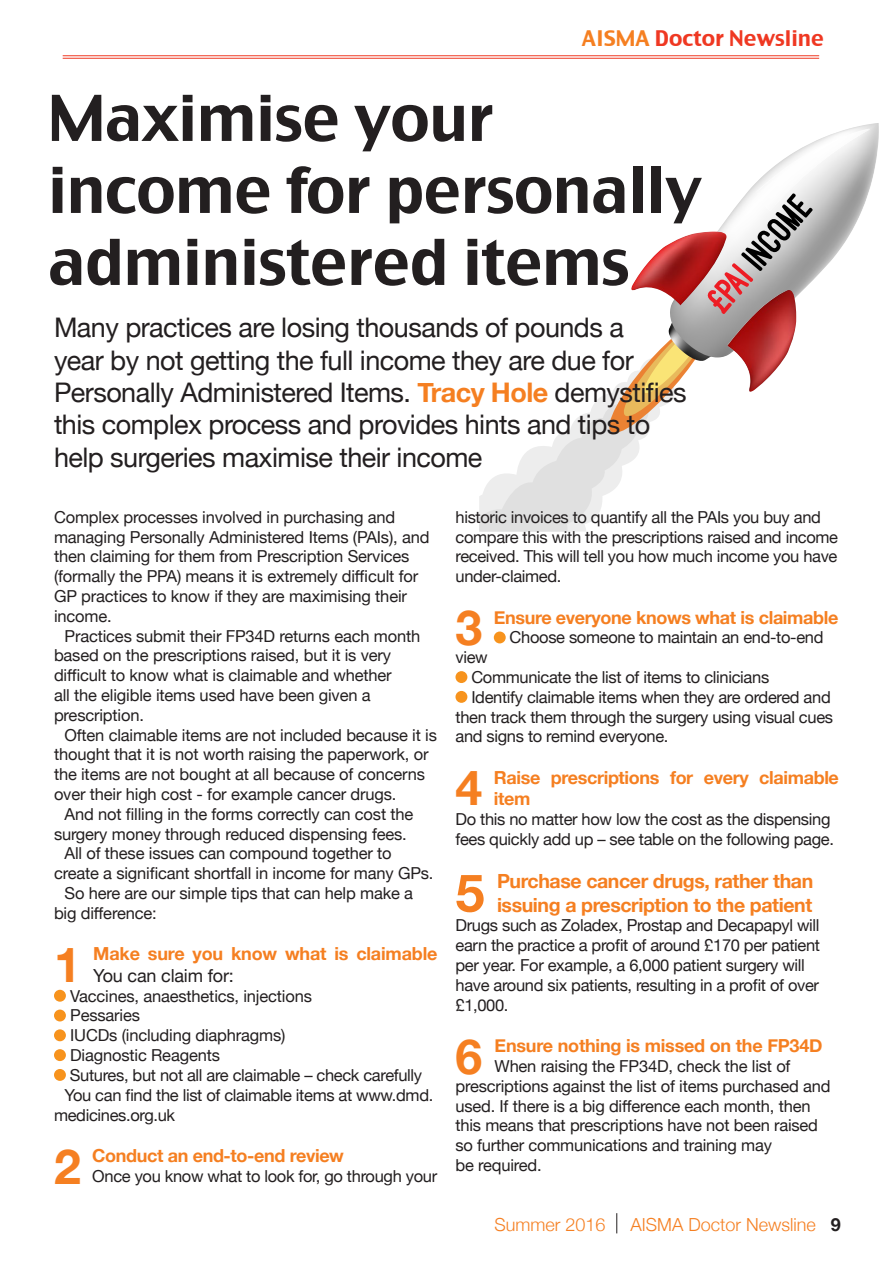
<style>
.page{position:relative;width:893px;height:1263px;background:#fff}
.page>*{position:absolute;margin:0;border:0;box-sizing:border-box;transform-origin:0 0}
.HEAD2{font:61.5px "Charcoal CY";letter-spacing:-.01em;color:#231f20}
.cross{font:700 52.2px "Helvetica Neue";color:#f57f21}
.crosshead{font:700 48.3px "Helvetica Neue";color:#f57f21}
.t1{font:800 38.55px "Ostrich Sans";color:#000}
.stand{font:27px/32.4px "Helvetica Neue";letter-spacing:-.02em;color:#231f20}
.t2{font:21px "Charcoal CY";color:#ef3822}
.cross-2{font:700 19.5px/23.4px "Helvetica Neue";letter-spacing:-.02em;color:#f57f21}
.crosshead-2{font:700 18px/21.6px "Helvetica Neue";letter-spacing:-.02em;color:#f57f21}
.t3{font:300 18px "Helvetica Neue";color:#f57f21}
.no_ind{font:16.5px/19.8px "Helvetica Neue";letter-spacing:-.02em;color:#231f20}
.with_ind{font:16.5px/19.8px "Helvetica Neue";letter-spacing:-.01em;color:#231f20}
.s1{color:#f57f21}
.s2{color:#ed1c24}
.s3{font-weight:700;color:#f57f21}
.s4{font-weight:400;color:#231f20}
.s5{font-weight:700;color:#231f20}
</style>
<div class="page">
<svg style="left:479px;top:342px;width:215px;height:189px"></svg>
<img style="left:668px;top:327px;width:54px;height:34px">
<img style="left:670px;top:123px;width:209px;height:234px">
<img style="left:757px;top:129px;width:113px;height:82px">
<img style="left:727px;top:290px;width:69px;height:102px">
<img style="left:631px;top:232px;width:96px;height:73px">
<svg style="left:616px;top:1213px;width:1px;height:20px"></svg>
<hr style="left:63px;top:55px;width:756px;height:1px;background:#ef3822">
<hr style="left:63px;top:58px;width:756px;height:1px;background:#ef3822">
<div style="left:54px;top:990px;width:12px;height:12px;background:#f7931d;border-radius:50%"></div>
<div style="left:54px;top:1009px;width:12px;height:12px;background:#f7931d;border-radius:50%"></div>
<div style="left:54px;top:1029px;width:12px;height:12px;background:#f7931d;border-radius:50%"></div>
<div style="left:54px;top:1049px;width:12px;height:12px;background:#f7931d;border-radius:50%"></div>
<div style="left:54px;top:1069px;width:12px;height:12px;background:#f7931d;border-radius:50%"></div>
<div style="left:494px;top:631px;width:12px;height:12px;background:#f7931d;border-radius:50%"></div>
<div style="left:455px;top:671px;width:12px;height:12px;background:#f7931d;border-radius:50%"></div>
<div style="left:455px;top:691px;width:12px;height:12px;background:#f7931d;border-radius:50%"></div>
<p class="t2" style="left:582px;top:25px;width:244px"><span class="s1">AISMA</span> Doctor Newsline</p>
<p class="HEAD2" style="left:48px;top:79px;width:447px">Maximise your</p>
<p class="HEAD2" style="left:48px;top:151px;width:656px">income for personally</p>
<p class="HEAD2" style="left:48px;top:223px;width:583px">administered items</p>
<h3 class="t1" style="left:699px;top:293px;width:141px;rotate:-50deg"><span class="s2">£PAI</span> income</h3>
<p class="stand" style="left:54px;top:313px;width:634px">Many practices are losing thousands of pounds a<br>year by not getting the full income they are due for Personally Administered Items. <span class="s3">Tracy Hole</span> demystifies this complex process and provides hints and tips to help surgeries maximise their income</p>
<p class="with_ind" style="left:54px;top:508px;width:377px">Complex processes involved in purchasing and managing Personally Administered Items (PAIs), and then claiming for them from Prescription Services (formally the PPA) means it is extremely difficult for GP practices to know if they are maximising their income.</p>
<p class="with_ind" style="left:54px;top:627px;width:368px;text-indent:10px">Practices submit their FP34D returns each month based on the prescriptions raised, but it is very difficult to know what is claimable and whether<br>all the eligible items used have been given a prescription.</p>
<p class="with_ind" style="left:54px;top:726px;width:384px;text-indent:10px">Often claimable items are not included because it is thought that it is not worth raising the paperwork, or the items are not bought at all because of concerns over their high cost - for example cancer drugs.</p>
<p class="with_ind" style="left:54px;top:805px;width:361px;text-indent:10px">And not filling in the forms correctly can cost the surgery money through reduced dispensing fees.</p>
<p class="with_ind" style="left:54px;top:845px;width:381px;text-indent:10px">All of these issues can compound together to create a significant shortfall in income for many GPs.</p>
<p class="with_ind" style="left:54px;top:884px;width:361px;text-indent:10px">So here are our simple tips that can help make a big difference:</p>
<p class="crosshead" style="left:54px;top:927px;width:28px">1</p>
<p class="crosshead-2" style="left:93px;top:943px;width:346px">Make sure you know what is claimable<br><span class="s4">You can claim for:</span></p>
<p class="no_ind" style="left:70px;top:987px;width:243px">Vaccines, anaesthetics, injections</p>
<p class="no_ind" style="left:70px;top:1007px;width:71px">Pessaries</p>
<p class="no_ind" style="left:70px;top:1026px;width:217px">IUCDs (including diaphragms)</p>
<p class="no_ind" style="left:70px;top:1046px;width:151px">Diagnostic Reagents</p>
<p class="no_ind" style="left:70px;top:1066px;width:354px">Sutures, but not all are claimable – check carefully</p>
<p class="with_ind" style="left:54px;top:1086px;width:381px;text-indent:10px">You can find the list of claimable items at www.dmd. medicines.org.uk</p>
<p class="crosshead" style="left:54px;top:1128px;width:28px">2</p>
<p class="crosshead-2" style="left:92px;top:1145px;width:253px">Conduct an end-to-end review</p>
<p class="no_ind" style="left:92px;top:1167px;width:346px">Once you know what to look for, go through your</p>
<p class="no_ind" style="left:455px;top:508px;width:384px">historic invoices to quantify all the PAIs you buy and compare this with the prescriptions raised and income received. This will tell you how much income you have under-claimed.</p>
<p class="crosshead" style="left:455px;top:590px;width:28px">3</p>
<p class="crosshead-2" style="left:494px;top:607px;width:346px">Ensure everyone knows what is claimable</p>
<p class="no_ind" style="left:510px;top:629px;width:315px">Choose someone to maintain an end-to-end</p>
<p class="no_ind" style="left:455px;top:648px;width:34px">view</p>
<p class="no_ind" style="left:471px;top:668px;width:299px">Communicate the list of items to clinicians</p>
<p class="no_ind" style="left:455px;top:688px;width:379px;text-indent:16px">Identify claimable items when they are ordered and then track them through the surgery using visual cues and signs to remind everyone.</p>
<p class="crosshead" style="left:455px;top:750px;width:28px">4</p>
<p class="crosshead-2" style="left:494px;top:767px;width:347px">Raise prescriptions for every claimable item</p>
<p class="no_ind" style="left:455px;top:810px;width:380px">Do this no matter how low the cost as the dispensing fees quickly add up – see table on the following page.</p>
<p class="cross" style="left:455px;top:852px;width:31px">5</p>
<p class="cross-2" style="left:497px;top:870px;width:318px">Purchase cancer drugs, rather than issuing a prescription to the patient</p>
<p class="no_ind" style="left:455px;top:917px;width:366px">Drugs such as Zoladex, Prostap and Decapapyl will earn the practice a profit of around £170 per patient per year. For example, a 6,000 patient surgery will have around six patients, resulting in a profit of over £1,000.</p>
<p class="crosshead" style="left:455px;top:1018px;width:28px">6</p>
<p class="crosshead-2" style="left:495px;top:1035px;width:329px">Ensure nothing is missed on the FP34D</p>
<p class="no_ind" style="left:455px;top:1057px;width:377px;text-indent:39px">When raising the FP34D, check the list of prescriptions against the list of items purchased and used. If there is a big difference each month, then this means that prescriptions have not been raised so further communications and training may<br>be required.</p>
<p class="t3" style="left:494px;top:1210px;width:113px">Summer 2016</p>
<p class="t3" style="left:631px;top:1210px;width:212px">AISMA Doctor Newsline <span class="s5">9</span></p>
</div>
